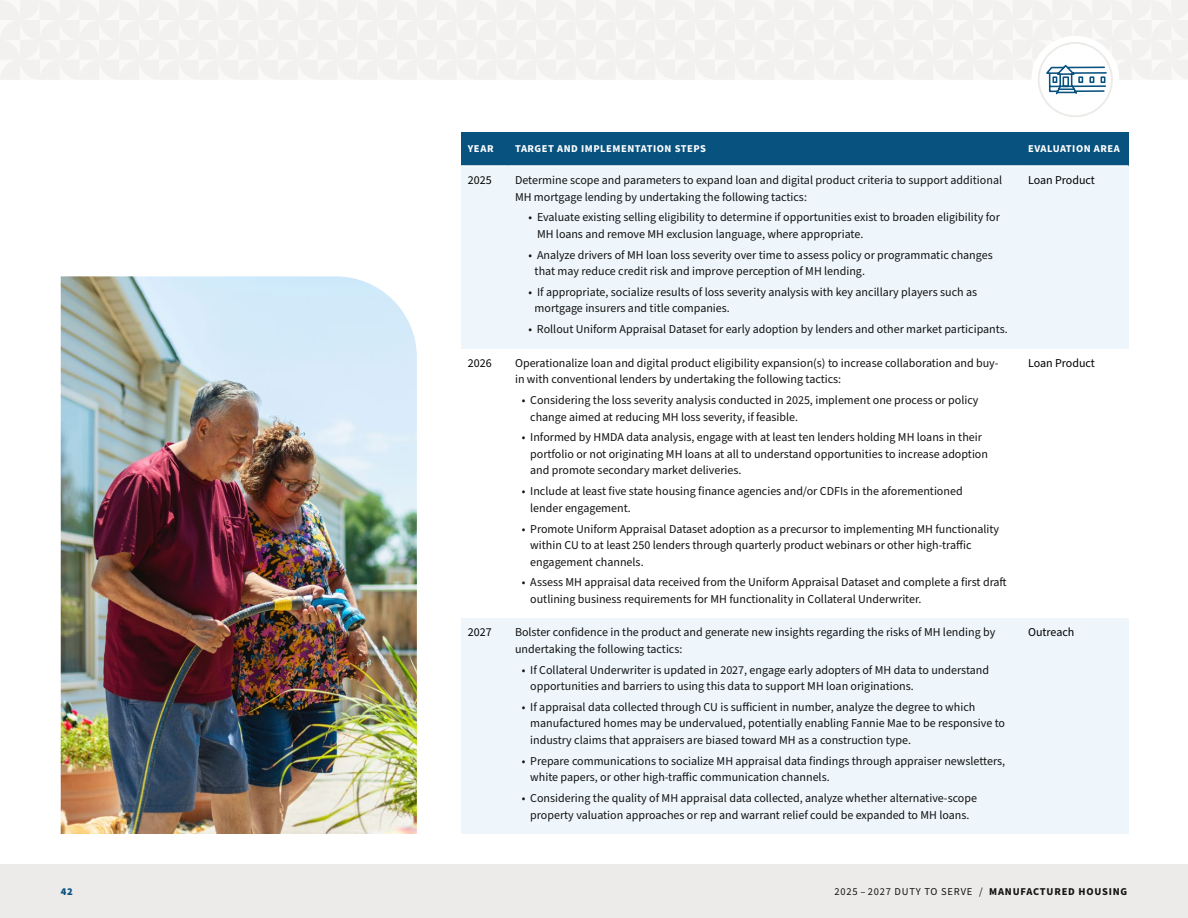
<style>
.page{position:relative;width:1188px;height:918px;background:#fff}
.page>*{position:absolute;margin:0;border:0;box-sizing:border-box;transform-origin:0 0}
.t1{font:12px/16.5px "Source Sans Pro";color:#121212}
.t2{font:12px "Source Sans Pro";color:#000}
.t3{font:700 10.5px "Source Sans Pro";letter-spacing:.05em;color:#fff}
.t4{font:10.5px "Source Sans Pro";letter-spacing:.075em;color:#121212}
.t5{font:900 10.5px "Source Sans Pro";color:#085280}
.s1{font-weight:700}
</style>
<div class="page">
<div style="left:508px;top:166px;width:520px;height:182px;background:#eef6fb"></div>
<div style="left:508px;top:618px;width:520px;height:216px;background:#eef6fb"></div>
<div style="left:1028px;top:618px;width:100px;height:216px;background:#eef6fb"></div>
<div style="left:508px;top:132px;width:520px;height:34px;background:#085280"></div>
<div style="left:461px;top:166px;width:47px;height:182px;background:#eef6fb"></div>
<div style="left:1028px;top:166px;width:100px;height:182px;background:#eef6fb"></div>
<div style="left:461px;top:618px;width:47px;height:216px;background:#eef6fb"></div>
<div style="left:0;top:864px;width:1188px;height:54px;background:#edebe9"></div>
<div style="left:461px;top:132px;width:47px;height:34px;background:#085280"></div>
<hr style="left:461px;top:165px;width:47px;height:1px;background:#fff">
<div style="left:1028px;top:132px;width:100px;height:34px;background:#085280"></div>
<hr style="left:508px;top:165px;width:520px;height:1px;background:#fff">
<hr style="left:1028px;top:165px;width:100px;height:1px;background:#fff">
<img style="left:61px;top:276px;width:356px;height:558px">
<svg style="left:0;top:0;width:1188px;height:117px"></svg>
<p class="t3" style="left:468px;top:141px;width:27px">YEAR</p>
<p class="t3" style="left:515px;top:141px;width:193px">TARGET AND IMPLEMENTATION STEPS</p>
<p class="t3" style="left:1028px;top:141px;width:93px">EVALUATION AREA</p>
<p class="t2" style="left:468px;top:172px;width:25px">2025</p>
<p class="t1" style="left:515px;top:172px;width:489px">Determine scope and parameters to expand loan and digital product criteria to support additional<br>MH mortgage lending by undertaking the following tactics:</p>
<p class="t1" style="left:537px;top:210px;width:464px;text-indent:-8px">• Evaluate existing selling eligibility to determine if opportunities exist to broaden eligibility for<br>MH loans and remove MH exclusion language, where appropriate.</p>
<p class="t1" style="left:535px;top:247px;width:460px;text-indent:-6px">• Analyze drivers of MH loan loss severity over time to assess policy or programmatic changes that may reduce credit risk and improve perception of MH lending.</p>
<p class="t1" style="left:535px;top:284px;width:444px;text-indent:-6px">• If appropriate, socialize results of loss severity analysis with key ancillary players such as mortgage insurers and title companies.</p>
<p class="t1" style="left:529px;top:321px;width:481px">• Rollout Uniform Appraisal Dataset for early adoption by lenders and other market participants.</p>
<p class="t2" style="left:1028px;top:172px;width:69px">Loan Product</p>
<p class="t2" style="left:468px;top:355px;width:25px">2026</p>
<p class="t1" style="left:515px;top:355px;width:485px">Operationalize loan and digital product eligibility expansion(s) to increase collaboration and buy&shy;in with conventional lenders by undertaking the following tactics:</p>
<p class="t1" style="left:530px;top:392px;width:450px;text-indent:-8px">• Considering the loss severity analysis conducted in 2025, implement one process or policy change aimed at reducing MH loss severity, if feasible.</p>
<p class="t1" style="left:530px;top:430px;width:459px;text-indent:-8px">• Informed by HMDA data analysis, engage with at least ten lenders holding MH loans in their portfolio or not originating MH loans at all to understand opportunities to increase adoption and promote secondary market deliveries.</p>
<p class="t1" style="left:530px;top:483px;width:434px;text-indent:-8px">• Include at least five state housing finance agencies and/or CDFIs in the aforementioned lender engagement.</p>
<p class="t1" style="left:530px;top:521px;width:470px;text-indent:-8px">• Promote Uniform Appraisal Dataset adoption as a precursor to implementing MH functionality within CU to at least 250 lenders through quarterly product webinars or other high-traffic engagement channels.</p>
<p class="t1" style="left:530px;top:574px;width:478px;text-indent:-8px">• Assess MH appraisal data received from the Uniform Appraisal Dataset and complete a first draft outlining business requirements for MH functionality in Collateral Underwriter.</p>
<p class="t2" style="left:468px;top:624px;width:25px">2027</p>
<p class="t1" style="left:515px;top:624px;width:482px">Bolster confidence in the product and generate new insights regarding the risks of MH lending by undertaking the following tactics:</p>
<p class="t1" style="left:530px;top:662px;width:460px;text-indent:-8px">• If Collateral Underwriter is updated in 2027, engage early adopters of MH data to understand opportunities and barriers to using this data to support MH loan originations.</p>
<p class="t1" style="left:530px;top:699px;width:476px;text-indent:-8px">• If appraisal data collected through CU is sufficient in number, analyze the degree to which manufactured homes may be undervalued, potentially enabling Fannie Mae to be responsive to industry claims that appraisers are biased toward MH as a construction type.</p>
<p class="t1" style="left:530px;top:753px;width:477px;text-indent:-8px">• Prepare communications to socialize MH appraisal data findings through appraiser newsletters, white papers, or other high-traffic communication channels.</p>
<p class="t1" style="left:522px;top:790px;width:457px;text-align:center">• Considering the quality of MH appraisal data collected, analyze whether alternative-scope property valuation approaches or rep and warrant relief could be expanded to MH loans.</p>
<p class="t2" style="left:1028px;top:355px;width:69px">Loan Product</p>
<p class="t2" style="left:1028px;top:624px;width:48px">Outreach</p>
<p class="t5" style="left:61px;top:884px;width:14px">42</p>
<p class="t4" style="left:834px;top:885px;width:294px">2025 – 2027 DUTY TO SERVE / <span class="s1">MANUFACTURED HOUSING</span></p>
</div>
